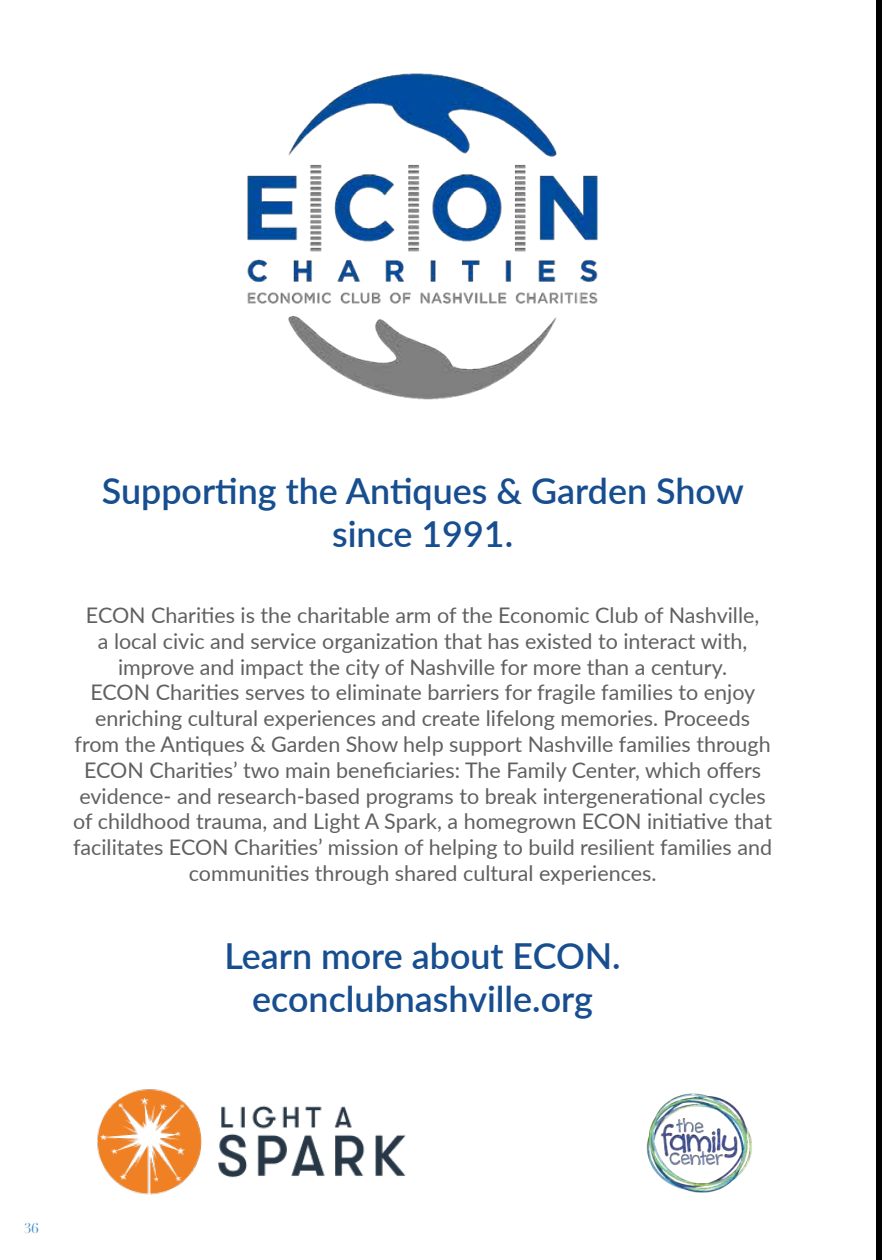
<style>
.page{position:relative;width:882px;height:1260px;background:#fff}
.page>*{position:absolute;margin:0;border:0;box-sizing:border-box;transform-origin:0 0}
.t1{font:600 35.88px/43.1px "Lato";color:#174e90;text-align:center}
.t2{font:21.53px/25.7px "Lato";color:#606061;text-align:center}
.t3{font:14px "Didot LT Pro";color:#438ecc}
</style>
<div class="page">
<div style="left:877px;top:0;width:5px;height:1260px;background:#010101"></div>
<img style="left:247px;top:73px;width:351px;height:327px">
<img style="left:646px;top:1093px;width:106px;height:100px">
<img style="left:97px;top:1089px;width:309px;height:106px">
<h1 class="t1" style="left:102px;top:468px;width:644px">Supporting the Antiques &amp; Garden Show since 1991.</h1>
<p class="t2" style="left:73px;top:601px;width:701px">ECON Charities is the charitable arm of the Economic Club of Nashville,<br>a local civic and service organization that has existed to interact with, improve and impact the city of Nashville for more than a century.<br>ECON Charities serves to eliminate barriers for fragile families to enjoy enriching cultural experiences and create lifelong memories. Proceeds from the Antiques &amp; Garden Show help support Nashville families through ECON Charities’ two main beneficiaries: The Family Center, which offers evidence- and research-based programs to break intergenerational cycles of childhood trauma, and Light A Spark, a homegrown ECON initiative that facilitates ECON Charities’ mission of helping to build resilient families and communities through shared cultural experiences.</p>
<h1 class="t1" style="left:224px;top:933px;width:398px">Learn more about ECON. econclubnashville.org</h1>
<p class="t3" style="left:24px;top:1219px;width:16px">36</p>
</div>
